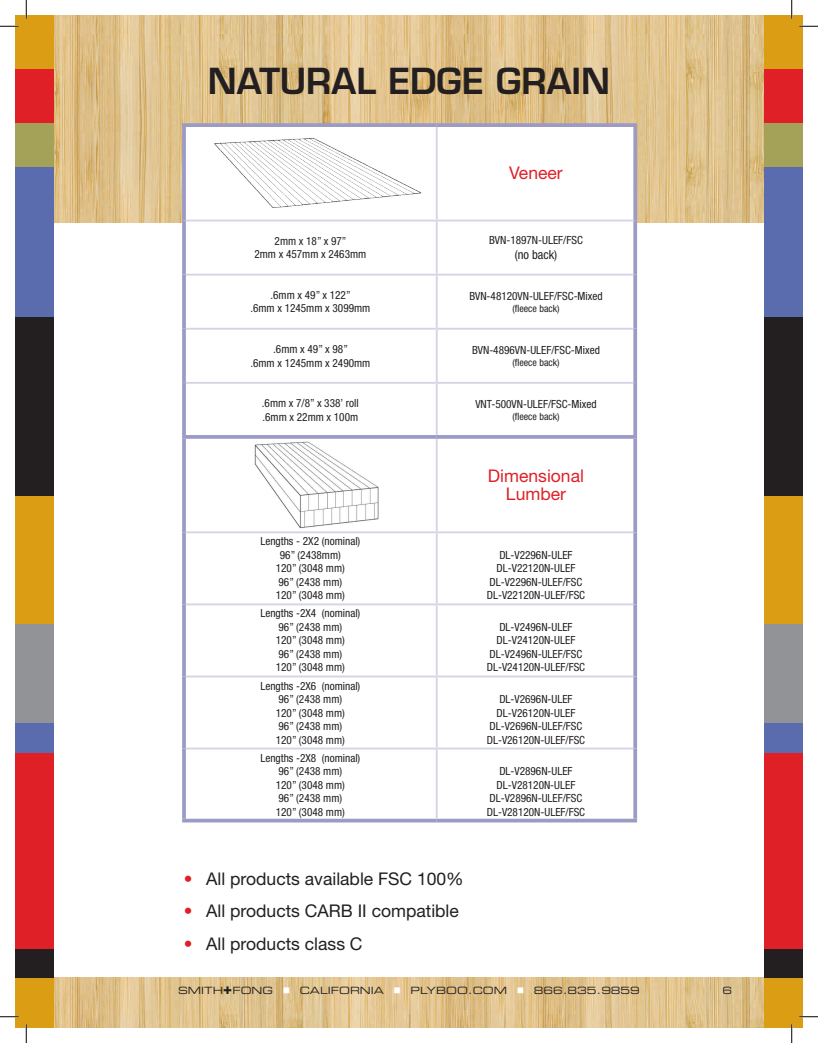
<style>
.page{position:relative;width:818px;height:1043px;background:#fff}
.page>*{position:absolute;margin:0;border:0;box-sizing:border-box;transform-origin:0 0}
.t1{font:600 35px "Eurostile LT Std";color:#231f20}
.t2{font:17.5px "Helvetica Neue LT Std";color:#231f20}
.t3{font:17.5px/17.5px "Helvetica Neue LT Std";color:#df2027;text-align:center}
.t4{font:condensed 12.5px "Helvetica Neue LT Std";color:#231f20}
.t5{font:condensed 11.25px/13.5px "Helvetica Neue LT Std";color:#231f20;text-align:center}
.t6{font:10px "Eurostile LT Std Ex 2";color:#231f20}
.t7{font:condensed 10px "Helvetica Neue LT Std";color:#231f20}
.s1{font-stretch:condensed;color:#df2027}
.s2{font-family:"Eurostile LT Std Bold Ex 2";font-size:15px}
.s3{color:#fff}
</style>
<div class="page">
<img style="left:54px;top:33px;width:710px;height:189px">
<img style="left:54px;top:977px;width:710px;height:51px">
<img style="left:54px;top:15px;width:710px;height:18px">
<svg style="left:186px;top:127px;width:447px;height:691px"></svg>
<svg style="left:182px;top:818px;width:254px;height:4px"></svg>
<svg style="left:436px;top:818px;width:201px;height:4px"></svg>
<hr style="left:182px;top:127px;width:4px;height:93px;background:#9b9bc6">
<svg style="left:633px;top:127px;width:4px;height:93px"></svg>
<hr style="left:182px;top:220px;width:4px;height:55px;background:#a6a6c9">
<svg style="left:633px;top:220px;width:4px;height:55px"></svg>
<hr style="left:182px;top:275px;width:4px;height:54px;background:#a6a6cc">
<svg style="left:633px;top:275px;width:4px;height:54px"></svg>
<hr style="left:182px;top:329px;width:4px;height:54px;background:#a6a6cc">
<svg style="left:633px;top:329px;width:4px;height:54px"></svg>
<hr style="left:182px;top:383px;width:4px;height:52px;background:#9b9bc6">
<svg style="left:633px;top:383px;width:4px;height:52px"></svg>
<hr style="left:182px;top:439px;width:4px;height:93px;background:#9b9bc6">
<svg style="left:633px;top:439px;width:4px;height:93px"></svg>
<hr style="left:182px;top:532px;width:4px;height:72px;background:#a6a6cc">
<svg style="left:633px;top:532px;width:4px;height:72px"></svg>
<hr style="left:182px;top:604px;width:4px;height:72px;background:#a6a6cc">
<svg style="left:633px;top:604px;width:4px;height:72px"></svg>
<hr style="left:182px;top:676px;width:4px;height:72px;background:#a6a6cc">
<svg style="left:633px;top:676px;width:4px;height:72px"></svg>
<hr style="left:182px;top:748px;width:4px;height:70px;background:#a6a6cc">
<svg style="left:633px;top:748px;width:4px;height:70px"></svg>
<hr style="left:436px;top:127px;width:1px;height:93px;background:#d4d4e7">
<hr style="left:186px;top:220px;width:250px;height:1px;background:#d4d4e7">
<hr style="left:436px;top:220px;width:197px;height:1px;background:#d4d4e7">
<hr style="left:436px;top:221px;width:1px;height:53px;background:#d4d4e7">
<hr style="left:186px;top:274px;width:250px;height:1px;background:#d4d4e7">
<hr style="left:436px;top:274px;width:197px;height:1px;background:#d4d4e7">
<hr style="left:436px;top:275px;width:1px;height:53px;background:#d4d4e7">
<hr style="left:186px;top:328px;width:250px;height:2px;background:#d4d4e7">
<hr style="left:436px;top:328px;width:197px;height:2px;background:#d4d4e7">
<hr style="left:436px;top:330px;width:1px;height:52px;background:#d4d4e7">
<hr style="left:186px;top:382px;width:250px;height:2px;background:#d4d4e7">
<hr style="left:436px;top:382px;width:197px;height:2px;background:#d4d4e7">
<hr style="left:436px;top:384px;width:1px;height:51px;background:#d4d4e7">
<hr style="left:436px;top:439px;width:1px;height:92px;background:#d4d4e7">
<hr style="left:186px;top:531px;width:250px;height:2px;background:#d4d4e7">
<hr style="left:436px;top:531px;width:197px;height:2px;background:#d4d4e7">
<hr style="left:436px;top:533px;width:1px;height:70px;background:#d4d4e7">
<hr style="left:186px;top:603px;width:250px;height:2px;background:#d4d4e7">
<hr style="left:436px;top:603px;width:197px;height:2px;background:#d4d4e7">
<hr style="left:436px;top:605px;width:1px;height:70px;background:#d4d4e7">
<hr style="left:186px;top:675px;width:250px;height:2px;background:#d4d4e7">
<hr style="left:436px;top:675px;width:197px;height:2px;background:#d4d4e7">
<hr style="left:436px;top:677px;width:1px;height:70px;background:#d4d4e7">
<hr style="left:186px;top:747px;width:250px;height:2px;background:#d4d4e7">
<hr style="left:436px;top:747px;width:197px;height:2px;background:#d4d4e7">
<hr style="left:436px;top:749px;width:1px;height:69px;background:#d4d4e7">
<svg style="left:182px;top:123px;width:254px;height:4px"></svg>
<svg style="left:182px;top:435px;width:254px;height:4px"></svg>
<svg style="left:436px;top:123px;width:201px;height:4px"></svg>
<svg style="left:436px;top:435px;width:201px;height:4px"></svg>
<img style="left:214px;top:130px;width:208px;height:84px">
<img style="left:249px;top:440px;width:138px;height:90px">
<div style="left:764px;top:623px;width:38px;height:101px;background:#919396"></div>
<div style="left:764px;top:122px;width:38px;height:46px;background:#a3a258"></div>
<div style="left:764px;top:977px;width:38px;height:51px;background:#da9d13"></div>
<div style="left:764px;top:494px;width:38px;height:130px;background:#da9d13"></div>
<div style="left:764px;top:66px;width:38px;height:57px;background:#df2027"></div>
<div style="left:764px;top:753px;width:38px;height:196px;background:#df2027"></div>
<div style="left:764px;top:167px;width:38px;height:150px;background:#5a6bae"></div>
<div style="left:764px;top:15px;width:38px;height:54px;background:#da9d13"></div>
<div style="left:764px;top:723px;width:38px;height:30px;background:#5a6bae"></div>
<div style="left:764px;top:317px;width:38px;height:178px;background:#231f20"></div>
<div style="left:764px;top:949px;width:38px;height:28px;background:#231f20"></div>
<div style="left:15px;top:623px;width:11px;height:101px;background:#919396"></div>
<div style="left:15px;top:122px;width:11px;height:46px;background:#a3a258"></div>
<div style="left:15px;top:977px;width:11px;height:51px;background:#da9d13"></div>
<div style="left:15px;top:494px;width:11px;height:130px;background:#da9d13"></div>
<div style="left:15px;top:66px;width:11px;height:57px;background:#df2027"></div>
<div style="left:15px;top:753px;width:11px;height:196px;background:#df2027"></div>
<div style="left:15px;top:167px;width:11px;height:150px;background:#5a6bae"></div>
<div style="left:15px;top:15px;width:11px;height:54px;background:#da9d13"></div>
<div style="left:15px;top:723px;width:11px;height:30px;background:#5a6bae"></div>
<div style="left:15px;top:317px;width:11px;height:178px;background:#231f20"></div>
<div style="left:15px;top:949px;width:11px;height:28px;background:#231f20"></div>
<div style="left:26px;top:623px;width:28px;height:101px;background:#919396"></div>
<div style="left:26px;top:122px;width:28px;height:46px;background:#a3a258"></div>
<div style="left:26px;top:977px;width:28px;height:51px;background:#da9d13"></div>
<div style="left:26px;top:494px;width:28px;height:130px;background:#da9d13"></div>
<div style="left:26px;top:66px;width:28px;height:57px;background:#df2027"></div>
<div style="left:26px;top:753px;width:28px;height:196px;background:#df2027"></div>
<div style="left:26px;top:167px;width:28px;height:150px;background:#5a6bae"></div>
<div style="left:26px;top:15px;width:28px;height:54px;background:#da9d13"></div>
<div style="left:26px;top:723px;width:28px;height:30px;background:#5a6bae"></div>
<div style="left:26px;top:317px;width:28px;height:178px;background:#231f20"></div>
<div style="left:26px;top:949px;width:28px;height:28px;background:#231f20"></div>
<svg style="left:0;top:25px;width:19px;height:2px"></svg>
<svg style="left:799px;top:25px;width:19px;height:2px"></svg>
<svg style="left:0;top:1015px;width:19px;height:2px"></svg>
<svg style="left:799px;top:1015px;width:19px;height:2px"></svg>
<svg style="left:25px;top:0;width:2px;height:19px"></svg>
<svg style="left:25px;top:1024px;width:2px;height:18px"></svg>
<svg style="left:790px;top:0;width:2px;height:19px"></svg>
<svg style="left:790px;top:1024px;width:2px;height:18px"></svg>
<h1 class="t1" style="left:208px;top:59px;width:336px">NATURAL EDGE GRAIN</h1>
<h2 class="t3" style="left:509px;top:164px;width:55px">Veneer</h2>
<p class="t5" style="left:254px;top:234px;width:113px">2mm x 18” x 97”<br>2mm x 457mm x 2463mm</p>
<p class="t5" style="left:489px;top:233px;width:95px">BVN-1897N-ULEF/FSC</p>
<p class="t4" style="left:514px;top:247px;width:44px">(no back)</p>
<p class="t5" style="left:250px;top:288px;width:121px">.6mm x 49” x 122”<br>.6mm x 1245mm x 3099mm</p>
<p class="t5" style="left:469px;top:289px;width:135px">BVN-48120VN-ULEF/FSC-Mixed</p>
<p class="t7" style="left:512px;top:302px;width:49px">(fleece back)</p>
<p class="t5" style="left:250px;top:342px;width:121px">.6mm x 49” x 98”<br>.6mm x 1245mm x 2490mm</p>
<p class="t5" style="left:472px;top:343px;width:129px">BVN-4896VN-ULEF/FSC-Mixed</p>
<p class="t7" style="left:512px;top:356px;width:49px">(fleece back)</p>
<p class="t5" style="left:262px;top:396px;width:98px;text-align:left">.6mm x 7/8” x 338’ roll .6mm x 22mm x 100m</p>
<p class="t5" style="left:475px;top:397px;width:123px">VNT-500VN-ULEF/FSC-Mixed</p>
<p class="t7" style="left:512px;top:410px;width:49px">(fleece back)</p>
<p class="t5" style="left:260px;top:534px;width:101px">Lengths - 2X2 (nominal)<br>96” (2438mm)<br>120” (3048 mm)<br>96” (2438 mm)<br>120” (3048 mm)</p>
<p class="t5" style="left:260px;top:606px;width:101px">Lengths -2X4 (nominal)<br>96” (2438 mm)<br>120” (3048 mm)<br>96” (2438 mm)<br>120” (3048 mm)</p>
<p class="t5" style="left:260px;top:678px;width:101px">Lengths -2X6 (nominal)<br>96” (2438 mm)<br>120” (3048 mm)<br>96” (2438 mm)<br>120” (3048 mm)</p>
<p class="t5" style="left:260px;top:750px;width:101px">Lengths -2X8 (nominal)<br>96” (2438 mm)<br>120” (3048 mm)<br>96” (2438 mm)<br>120” (3048 mm)</p>
<h2 class="t2" style="left:184px;top:868px;width:281px"><span class="s1">•</span> All products available FSC 100%</h2>
<h2 class="t2" style="left:184px;top:900px;width:276px"><span class="s1">•</span> All products CARB II compatible</h2>
<h2 class="t2" style="left:184px;top:933px;width:180px"><span class="s1">•</span> All products class C</h2>
<h2 class="t3" style="left:488px;top:467px;width:97px">Dimensional<br>Lumber</h2>
<p class="t5" style="left:487px;top:548px;width:100px">DL-V2296N-ULEF<br>DL-V22120N-ULEF<br>DL-V2296N-ULEF/FSC<br>DL-V22120N-ULEF/FSC</p>
<p class="t5" style="left:487px;top:620px;width:100px">DL-V2496N-ULEF<br>DL-V24120N-ULEF<br>DL-V2496N-ULEF/FSC<br>DL-V24120N-ULEF/FSC</p>
<p class="t5" style="left:487px;top:692px;width:100px">DL-V2696N-ULEF<br>DL-V26120N-ULEF<br>DL-V2696N-ULEF/FSC<br>DL-V26120N-ULEF/FSC</p>
<p class="t5" style="left:487px;top:764px;width:100px">DL-V2896N-ULEF<br>DL-V28120N-ULEF<br>DL-V2896N-ULEF/FSC<br>DL-V28120N-ULEF/FSC</p>
<p class="t6" style="left:178px;top:983px;width:141px">SMITH<span class="s2">+</span>FONG <span class="s3">■</span> CALIFORNIA</p>
<p class="t6" style="left:393px;top:983px;width:248px"><span class="s3">■</span> PLYBOO.COM <span class="s3">■</span> 866.835.9859</p>
<p class="t6" style="left:722px;top:983px;width:11px">6</p>
</div>
